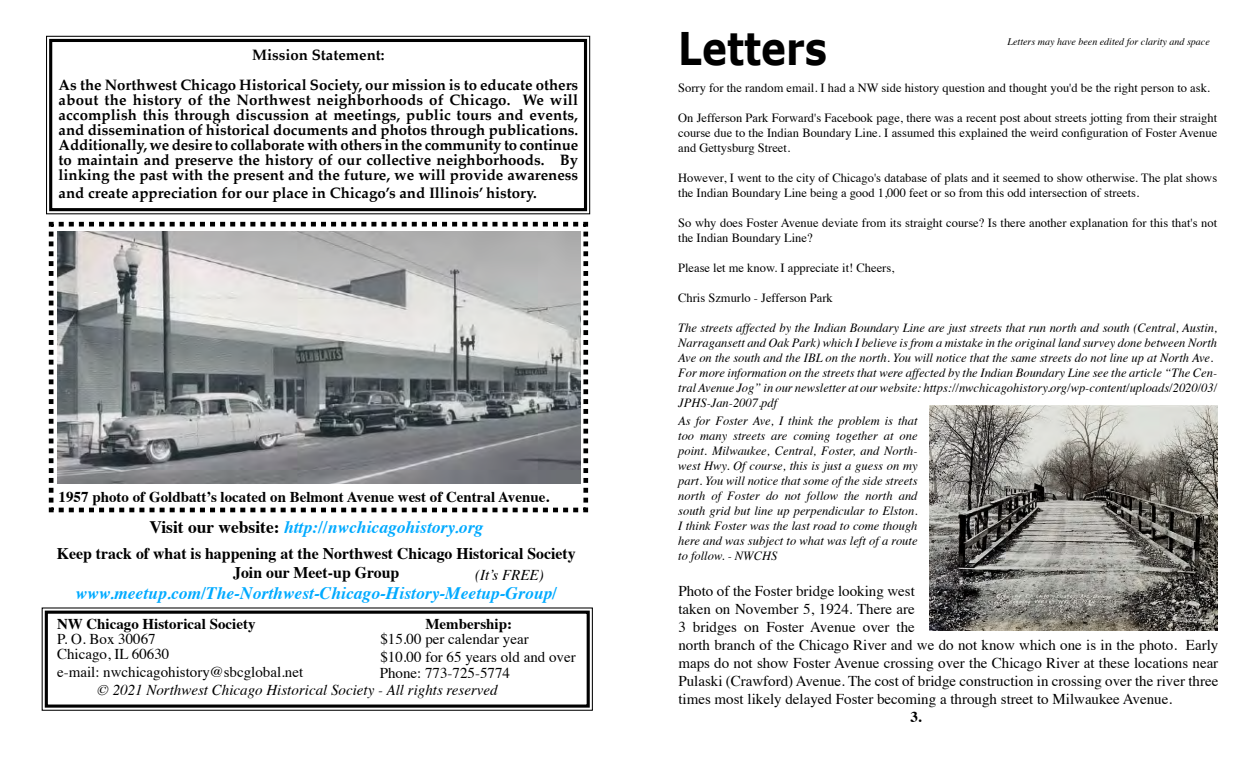
<style>
.page{position:relative;width:1260px;height:765px;background:#fff}
.page>*{position:absolute;margin:0;border:0;box-sizing:border-box;transform-origin:0 0}
.t1{font:700 45px "Verdana";color:#000;scale:.83 1}
.t2{font:italic 700 17.5px "Times";color:#0af}
.t3{font:700 16.25px/19.5px "Times";color:#000;text-align:center}
.t4{font:700 15px/15px "Palatino";color:#000;text-align:center}
.t5{font:15px/18.1px "Times";color:#000}
.t6{font:700 15px "Times";color:#000}
.t7{font:italic 15px "Times";color:#000}
.t8{font:italic 12.5px/15px "Times";color:#000}
.t9{font:12.5px/15px "Times";color:#000}
.t10{font:italic 10px "Times";color:#000}
.s1{font-style:normal;color:#000}
</style>
<div class="page">
<svg style="left:41px;top:607px;width:552px;height:104px"></svg>
<div style="left:45px;top:611px;width:545px;height:97px;border:3px solid #000"></div>
<svg style="left:49px;top:35px;width:539px;height:180px"></svg>
<svg style="left:48px;top:221px;width:541px;height:292px"></svg>
<img style="left:57px;top:231px;width:523px;height:252px">
<img style="left:929px;top:405px;width:288px;height:225px">
<p class="t4" style="left:59px;top:40px;width:521px;line-height:30px">Mission Statement:<br>As the Northwest Chicago Historical Society, our mission is to educate others</p>
<p class="t4" style="left:59px;top:92px;width:521px;text-align:justify">about the history of the Northwest neighborhoods of Chicago. We will accomplish this through discussion at meetings, public tours and events, and dissemination of historical documents and photos through publications.<br>Additionally, we desire to collaborate with others in the community to continue to maintain and preserve the history of our collective neighborhoods. By linking the past with the present and the future, we will provide awareness</p>
<p class="t4" style="left:59px;top:185px;width:480px">and create appreciation for our place in Chicago’s and Illinois’ history.</p>
<p class="t6" style="left:59px;top:483px;width:492px">1957 photo of Goldbatt’s located on Belmont Avenue west of Central Avenue.</p>
<h2 class="t2" style="left:149px;top:511px;width:335px"><span class="s1">Visit our website:</span> http://nwchicagohistory.org</h2>
<h3 class="t3" style="left:57px;top:542px;width:521px">Keep track of what is happening at the Northwest Chicago Historical Society<br>Join our Meet-up Group</h3>
<h2 class="t2" style="left:76px;top:577px;width:483px">www.meetup.com/The-Northwest-Chicago-History-Meetup-Group/</h2>
<p class="t7" style="left:475px;top:562px;width:70px">(It’s FREE)</p>
<p class="t6" style="left:57px;top:610px;width:200px">NW Chicago Historical Society</p>
<p class="t5" style="left:57px;top:631px;width:114px;line-height:15px">P. O. Box 30067<br>Chicago, IL 60630</p>
<p class="t5" style="left:57px;top:662px;width:248px">e-mail: nwchicagohistory@sbcglobal.net</p>
<p class="t6" style="left:425px;top:610px;width:88px">Membership:</p>
<p class="t5" style="left:380px;top:629px;width:197px;line-height:17.5px">$15.00 per calendar year<br>$10.00 for 65 years old and over</p>
<p class="t5" style="left:380px;top:663px;width:132px">Phone: 773-725-5774</p>
<p class="t7" style="left:98px;top:677px;width:402px">© 2021 Northwest Chicago Historical Society - All rights reserved</p>
<h1 class="t1" style="left:678px;top:19px;width:181px">Letters</h1>
<p class="t10" style="left:1008px;top:33px;width:204px">Letters may have been edited for clarity and space</p>
<p class="t9" style="left:678px;top:79px;width:533px">Sorry for the random email. I had a NW side history question and thought you'd be the right person to ask.</p>
<p class="t9" style="left:678px;top:109px;width:541px;text-align:justify">On Jefferson Park Forward's Facebook page, there was a recent post about streets jotting from their straight course due to the Indian Boundary Line. I assumed this explained the weird configuration of Foster Avenue and Gettysburg Street.</p>
<p class="t9" style="left:678px;top:169px;width:540px">However, I went to the city of Chicago's database of plats and it seemed to show otherwise. The plat shows the Indian Boundary Line being a good 1,000 feet or so from this odd intersection of streets.</p>
<p class="t9" style="left:678px;top:214px;width:541px">So why does Foster Avenue deviate from its straight course? Is there another explanation for this that's not the Indian Boundary Line?</p>
<p class="t9" style="left:678px;top:259px;width:218px">Please let me know. I appreciate it! Cheers,</p>
<p class="t9" style="left:678px;top:289px;width:156px">Chris Szmurlo - Jefferson Park</p>
<p class="t8" style="left:678px;top:319px;width:541px">The streets affected by the Indian Boundary Line are just streets that run north and south (Central, Austin, Narragansett and Oak Park) which I believe is from a mistake in the original land survey done between North Ave on the south and the IBL on the north. You will notice that the same streets do not line up at North Ave.<br>For more information on the streets that were affected by the Indian Boundary Line see the article “The Cen&shy;tral Avenue Jog” in our newsletter at our website: https://nwchicagohistory.org/wp-content/uploads/2020/03/ JPHS-Jan-2007.pdf</p>
<p class="t8" style="left:678px;top:413px;width:241px;text-align:justify">As for Foster Ave, I think the problem is that too many streets are coming together at one point. Milwaukee, Central, Foster, and North&shy;west Hwy. Of course, this is just a guess on my part. You will notice that some of the side streets north of Foster do not follow the north and south grid but line up perpendicular to Elston.<br>I think Foster was the last road to come though here and was subject to what was left of a route to follow. - NWCHS</p>
<p class="t5" style="left:678px;top:581px;width:542px">Photo of the Foster bridge looking west<br>taken on November 5, 1924. There are<br>3 bridges on Foster Avenue over the<br>north branch of the Chicago River and we do not know which one is in the photo. Early maps do not show Foster Avenue crossing over the Chicago River at these locations near Pulaski (Crawford) Avenue. The cost of bridge construction in crossing over the river three times most likely delayed Foster becoming a through street to Milwaukee Avenue.</p>
<p class="t6" style="left:910px;top:703px;width:13px">3.</p>
</div>
